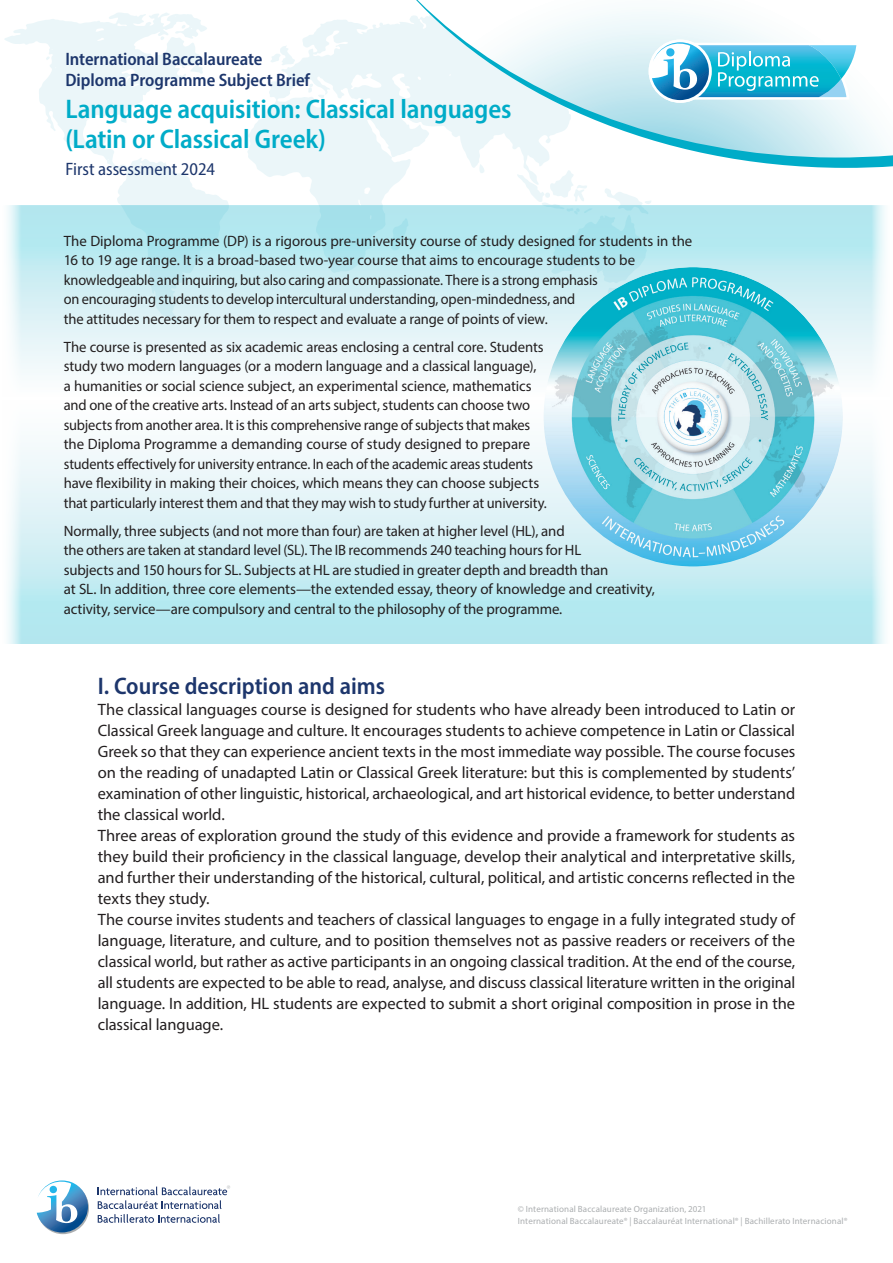
<style>
.page{position:relative;width:893px;height:1263px;background:#fff}
.page>*{position:absolute;margin:0;border:0;box-sizing:border-box;transform-origin:0 0}
.Topic{font:600 semi-condensed 27px/30px "Myriad Pro";letter-spacing:-.01em;color:#00acc8}
.section_heading{font:600 semi-condensed 24px "Myriad Pro";color:#1d366c}
.kicker{font:600 semi-condensed 18px "Myriad Pro";letter-spacing:-.005em;color:#1d366c}
.Subtitle{font:semi-condensed 18px "Myriad Pro";color:#1d366c}
.body--before_list{font:16.5px/21px "Myriad Pro";letter-spacing:-.005em;color:#231f20;text-align:justify}
.about_programme{font:15px/19.5px "Myriad Pro";letter-spacing:-.01em;color:#231f20}
.copyright{font:9px "Myriad Pro";letter-spacing:.015em;color:#abaeb0}
</style>
<div class="page">
<svg style="left:247px;top:20px;width:282px;height:186px;fill:#ebf6f9"></svg>
<svg style="left:517px;top:169px;width:172px;height:37px"></svg>
<svg style="left:479px;top:168px;width:6px;height:5px"></svg>
<svg style="left:379px;top:21px;width:5px;height:6px"></svg>
<svg style="left:363px;top:100px;width:4px;height:6px"></svg>
<svg style="left:307px;top:82px;width:17px;height:16px"></svg>
<svg style="left:270px;top:45px;width:25px;height:21px"></svg>
<svg style="left:4px;top:13px;width:225px;height:193px"></svg>
<svg style="left:175px;top:16px;width:11px;height:14px"></svg>
<svg style="left:161px;top:36px;width:3px;height:6px"></svg>
<svg style="left:105px;top:156px;width:6px;height:7px"></svg>
<svg style="left:55px;top:66px;width:5px;height:5px"></svg>
<svg style="left:46px;top:49px;width:10px;height:11px"></svg>
<svg style="left:53px;top:1202px;width:36px;height:32px"></svg>
<img style="left:37px;top:1180px;width:51px;height:52px">
<svg style="left:98px;top:1185px;width:132px;height:38px"></svg>
<svg style="left:402px;top:0;width:491px;height:168px"></svg>
<svg style="left:417px;top:0;width:476px;height:158px"></svg>
<svg style="left:8px;top:206px;width:877px;height:438px"></svg>
<img style="left:544px;top:267px;width:299px;height:299px">
<svg style="left:649px;top:40px;width:210px;height:63px"></svg>
<p class="kicker" style="left:66px;top:48px;width:199px">International Baccalaureate</p>
<p class="kicker" style="left:66px;top:69px;width:246px">Diploma Programme Subject Brief</p>
<p class="Topic" style="left:66px;top:94px;width:447px">Language acquisition: Classical languages (Latin or Classical Greek)</p>
<p class="Subtitle" style="left:66px;top:158px;width:151px">First assessment 2024</p>
<p class="about_programme" style="left:64px;top:231px;width:630px">The Diploma Programme (DP) is a rigorous pre-university course of study designed for students in the 16 to 19 age range. It is a broad-based two-year course that aims to encourage students to be knowledgeable and inquiring, but also caring and compassionate. There is a strong emphasis<br>on encouraging students to develop intercultural understanding, open‑mindedness, and<br>the attitudes necessary for them to respect and evaluate a range of points of view.</p>
<p class="about_programme" style="left:64px;top:337px;width:485px">The course is presented as six academic areas enclosing a central core. Students study two modern languages (or a modern language and a classical language), a humanities or social science subject, an experimental science, mathematics and one of the creative arts. Instead of an arts subject, students can choose two subjects from another area. It is this comprehensive range of subjects that makes the Diploma Programme a demanding course of study designed to prepare students effectively for university entrance. In each of the academic areas students have flexibility in making their choices, which means they can choose subjects that particularly interest them and that they may wish to study further at university.</p>
<p class="about_programme" style="left:64px;top:521px;width:593px">Normally, three subjects (and not more than four) are taken at higher level (HL), and<br>the others are taken at standard level (SL). The IB recommends 240 teaching hours for HL<br>subjects and 150 hours for SL. Subjects at HL are studied in greater depth and breadth than<br>at SL. In addition, three core elements—the extended essay, theory of knowledge and creativity, activity, service—are compulsory and central to the philosophy of the programme.</p>
<p class="section_heading" style="left:98px;top:671px;width:289px">I. Course description and aims</p>
<p class="body--before_list" style="left:98px;top:699px;width:699px">The classical languages course is designed for students who have already been introduced to Latin or Classical Greek language and culture. It encourages students to achieve competence in Latin or Classical Greek so that they can experience ancient texts in the most immediate way possible. The course focuses on the reading of unadapted Latin or Classical Greek literature: but this is complemented by students’ examination of other linguistic, historical, archaeological, and art historical evidence, to better understand the classical world.</p>
<p class="body--before_list" style="left:98px;top:825px;width:699px">Three areas of exploration ground the study of this evidence and provide a framework for students as they build their proficiency in the classical language, develop their analytical and interpretative skills, and further their understanding of the historical, cultural, political, and artistic concerns reflected in the texts they study.</p>
<p class="body--before_list" style="left:98px;top:909px;width:699px">The course invites students and teachers of classical languages to engage in a fully integrated study of language, literature, and culture, and to position themselves not as passive readers or receivers of the classical world, but rather as active participants in an ongoing classical tradition. At the end of the course, all students are expected to be able to read, analyse, and discuss classical literature written in the original language. In addition, HL students are expected to submit a short original composition in prose in the classical language.</p>
<p class="copyright" style="left:518px;top:1203px;width:190px">© International Baccalaureate Organization, 2021</p>
<p class="copyright" style="left:518px;top:1215px;width:331px">International Baccalaureate® | Baccalauréat International® | Bachillerato Internacional®</p>
</div>
